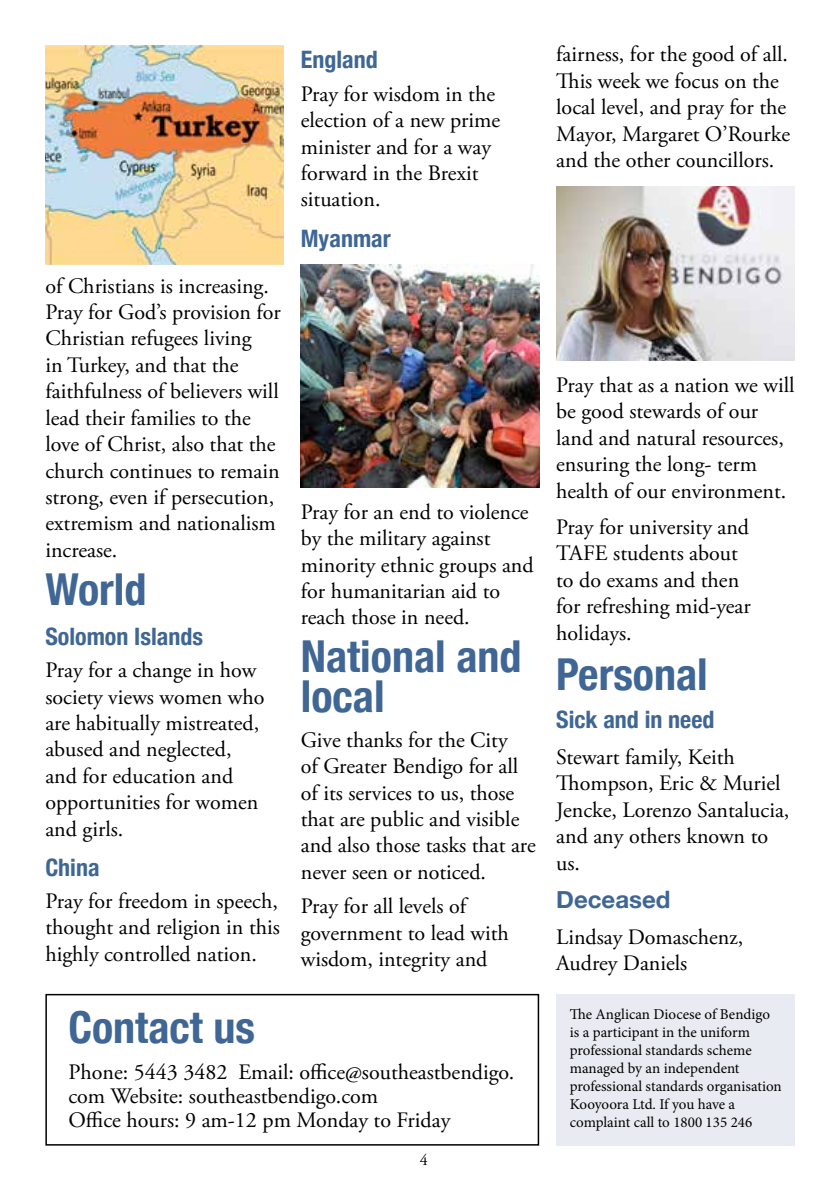
<style>
.page{position:relative;width:840px;height:1191px;background:#fff}
.page>*{position:absolute;margin:0;border:0;box-sizing:border-box;transform-origin:0 0}
.t1{font:700 condensed 44px/40px "Helvetica Neue";color:#3f6694}
.t2{font:700 condensed 24px "Helvetica Neue";color:#3f6694}
.t3{font:700 24px "Helvetica Neue";color:#3f6694}
.t4{font:22px/26.4px "Adobe Garamond Pro";color:#000}
.t5{font:16px "Adobe Garamond Pro";color:#000}
.t6{font:15px/18px "Minion Pro";letter-spacing:-.005em;color:#000}
</style>
<div class="page">
<div style="left:556px;top:994px;width:238px;height:151px;background:#e9ebf2"></div>
<div style="left:45px;top:994px;width:494px;height:151px;border:2px solid #000"></div>
<img style="left:45px;top:45px;width:238px;height:220px">
<img style="left:300px;top:265px;width:239px;height:222px">
<img style="left:556px;top:187px;width:238px;height:174px">
<p class="t4" style="left:45px;top:273px;width:237px">of Christians is increasing.<br>Pray for God’s provision for<br>Christian refugees living<br>in Turkey, and that the faithfulness of believers will lead their families to the love of Christ, also that the church continues to remain strong, even if persecution, extremism and nationalism increase.</p>
<h1 class="t1" style="left:45px;top:566px;width:102px">World</h1>
<p class="t2" style="left:45px;top:616px;width:159px">Solomon Islands</p>
<p class="t4" style="left:45px;top:658px;width:220px">Pray for a change in how society views women who are habitually mistreated, abused and neglected, and for education and opportunities for women and girls.</p>
<p class="t2" style="left:45px;top:847px;width:56px">China</p>
<p class="t4" style="left:45px;top:888px;width:236px;text-align:justify">Pray for freedom in speech, thought and religion in this highly controlled nation.</p>
<p class="t2" style="left:300px;top:40px;width:78px">England</p>
<p class="t4" style="left:300px;top:81px;width:201px">Pray for wisdom in the election of a new prime minister and for a way forward in the Brexit situation.</p>
<p class="t2" style="left:300px;top:218px;width:91px">Myanmar</p>
<p class="t4" style="left:300px;top:499px;width:234px">Pray for an end to violence by the military against minority ethnic groups and for humanitarian aid to reach those in need.</p>
<h1 class="t1" style="left:300px;top:633px;width:222px">National and local</h1>
<p class="t4" style="left:300px;top:727px;width:236px">Give thanks for the City<br>of Greater Bendigo for all of its services to us, those that are public and visible and also those tasks that are never seen or noticed.</p>
<p class="t4" style="left:300px;top:894px;width:209px">Pray for all levels of government to lead with wisdom, integrity and</p>
<h1 class="t1" style="left:68px;top:1003px;width:188px">Contact us</h1>
<p class="t4" style="left:68px;top:1060px;width:447px;line-height:24px">Phone: 5443 3482 Email: office@southeastbendigo. com Website: southeastbendigo.com<br>Office hours: 9 am-12 pm Monday to Friday</p>
<p class="t5" style="left:419px;top:1150px;width:9px">4</p>
<p class="t4" style="left:556px;top:42px;width:235px">fairness, for the good of all.<br>This week we focus on the local level, and pray for the<br>Mayor, Margaret O’Rourke and the other councillors.</p>
<p class="t4" style="left:556px;top:372px;width:240px">Pray that as a nation we will be good stewards of our land and natural resources, ensuring the long- term health of our environment.</p>
<p class="t4" style="left:556px;top:514px;width:196px">Pray for university and<br>TAFE students about to do exams and then for refreshing mid-year holidays.</p>
<h1 class="t1" style="left:556px;top:651px;width:153px">Personal</h1>
<p class="t2" style="left:556px;top:699px;width:160px">Sick and in need</p>
<p class="t4" style="left:556px;top:744px;width:234px">Stewart family, Keith<br>Thompson, Eric &amp; Muriel<br>Jencke, Lorenzo Santalucia, and any others known to us.</p>
<p class="t3" style="left:556px;top:880px;width:116px">Deceased</p>
<p class="t4" style="left:556px;top:924px;width:188px">Lindsay Domaschenz,<br>Audrey Daniels</p>
<p class="t6" style="left:569px;top:1005px;width:213px">The Anglican Diocese of Bendigo is a participant in the uniform professional standards scheme managed by an independent professional standards organisation<br>Kooyoora Ltd. If you have a complaint call to 1800 135 246</p>
</div>
